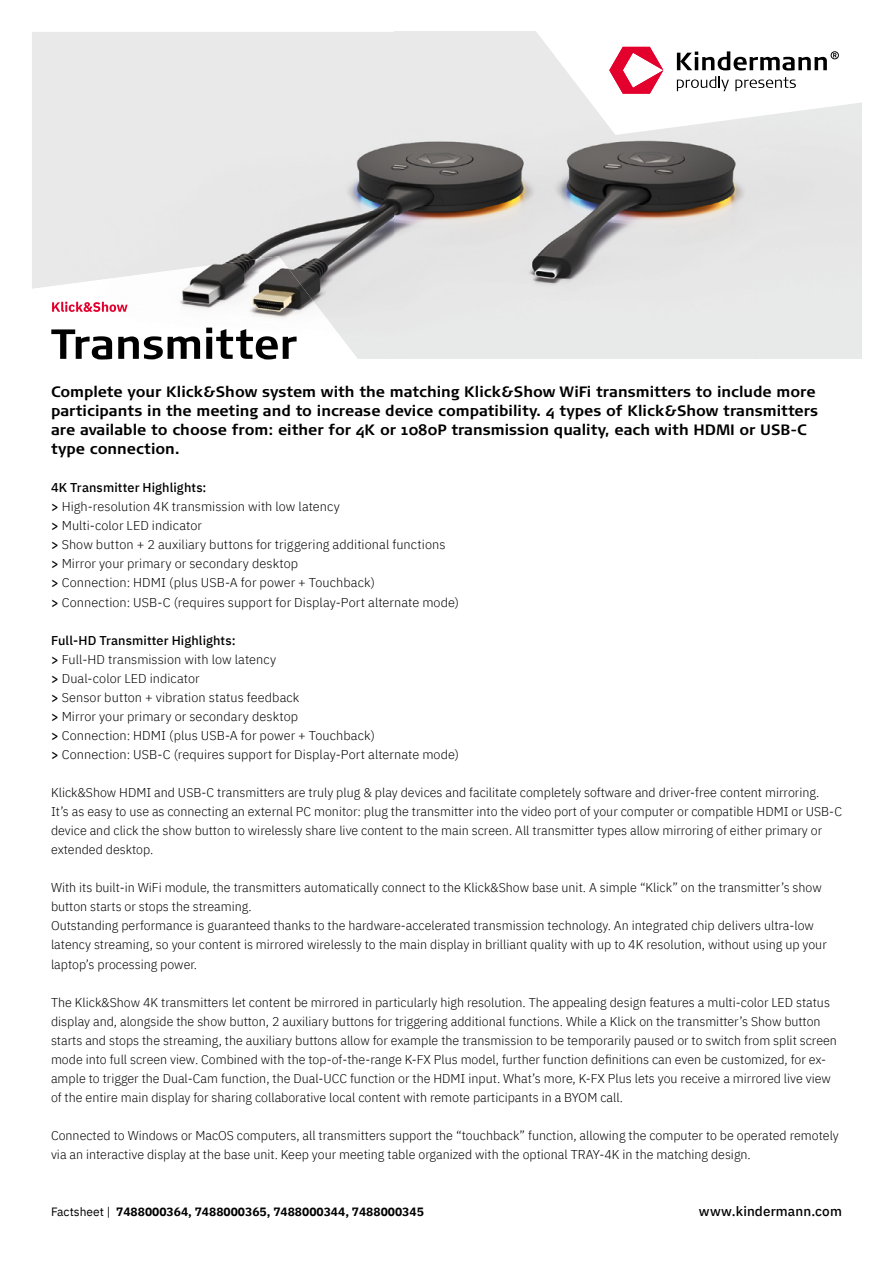
<style>
.page{position:relative;width:893px;height:1263px;background:#fff}
.page>*{position:absolute;margin:0;border:0;box-sizing:border-box;transform-origin:0 0}
.t1{font:500 15px/19px "Signa";color:#000}
.t2{font:500 13.5px "IBM Plex Sans";letter-spacing:.01em;color:#000}
.t3{font:300 12.75px/19px "IBM Plex Sans";color:#000}
.t4{font:700 12px "IBM Plex Sans";color:#000}
.s1{font-weight:500}
.s2{font-weight:400}
</style>
<div class="page">
<img style="left:32px;top:32px;width:725px;height:280px">
<img style="left:32px;top:256px;width:326px;height:103px">
<img style="left:51px;top:328px;width:246px;height:31px">
<img style="left:52px;top:302px;width:76px;height:10px">
<svg style="left:512px;top:31px;width:350px;height:104px"></svg>
<svg style="left:609px;top:47px;width:54px;height:47px"></svg>
<svg style="left:677px;top:51px;width:162px;height:40px"></svg>
<p class="t1" style="left:51px;top:381px;width:769px">Complete your Klick&amp;Show system with the matching Klick&amp;Show WiFi transmitters to include more participants in the meeting and to increase device compatibility. 4 types of Klick&amp;Show transmitters are available to choose from: either for 4K or 1080P transmission quality, each with HDMI or USB-C type connection.</p>
<p class="t3" style="left:51px;top:477px;width:410px"><span class="s1">4K Transmitter Highlights:<br>&gt;</span> High-resolution 4K transmission with low latency<br><span class="s1">&gt;</span> Multi-color LED indicator<br><span class="s1">&gt;</span> Show button + 2 auxiliary buttons for triggering additional functions<br><span class="s1">&gt;</span> Mirror your primary or secondary desktop<br><span class="s1">&gt;</span> Connection: HDMI (plus USB-A for power + Touchback)<br><span class="s1">&gt;</span> Connection: USB-C (requires support for Display-Port alternate mode)</p>
<p class="t3" style="left:51px;top:629px;width:410px"><span class="s1">Full-HD Transmitter Highlights:<br>&gt;</span> Full-HD transmission with low latency<br><span class="s1">&gt;</span> Dual-color LED indicator<br><span class="s1">&gt;</span> Sensor button + vibration status feedback<br><span class="s1">&gt;</span> Mirror your primary or secondary desktop<br><span class="s1">&gt;</span> Connection: HDMI (plus USB-A for power + Touchback)<br><span class="s1">&gt;</span> Connection: USB-C (requires support for Display-Port alternate mode)</p>
<p class="t3" style="left:51px;top:782px;width:792px">Klick&amp;Show HDMI and USB-C transmitters are truly plug &amp; play devices and facilitate completely software and driver-free content mirroring.<br>It’s as easy to use as connecting an external PC monitor: plug the transmitter into the video port of your computer or compatible HDMI or USB-C device and click the show button to wirelessly share live content to the main screen. All transmitter types allow mirroring of either primary or extended desktop.</p>
<p class="t3" style="left:51px;top:877px;width:777px">With its built-in WiFi module, the transmitters automatically connect to the Klick&amp;Show base unit. A simple “Klick” on the transmitter’s show button starts or stops the streaming.<br>Outstanding performance is guaranteed thanks to the hardware-accelerated transmission technology. An integrated chip delivers ultra-low latency streaming, so your content is mirrored wirelessly to the main display in brilliant quality with up to 4K resolution, without using up your laptop’s processing power.</p>
<p class="t3" style="left:51px;top:991px;width:787px">The Klick&amp;Show 4K transmitters let content be mirrored in particularly high resolution. The appealing design features a multi-color LED status display and, alongside the show button, 2 auxiliary buttons for triggering additional functions. While a Klick on the transmitter’s Show button starts and stops the streaming, the auxiliary buttons allow for example the transmission to be temporarily paused or to switch from split screen mode into full screen view. Combined with the top-of-the-range K-FX Plus model, further function definitions can even be customized, for ex&shy;ample to trigger the Dual-Cam function, the Dual-UCC function or the HDMI input. What’s more, K-FX Plus lets you receive a mirrored live view of the entire main display for sharing collaborative local content with remote participants in a BYOM call.</p>
<p class="t3" style="left:51px;top:1125px;width:789px">Connected to Windows or MacOS computers, all transmitters support the “touchback” function, allowing the computer to be operated remotely via an interactive display at the base unit. Keep your meeting table organized with the optional TRAY-4K in the matching design.</p>
<p class="t4" style="left:51px;top:1202px;width:374px"><span class="s2">Factsheet |</span> 7488000364, 7488000365, 7488000344, 7488000345</p>
<p class="t2" style="left:699px;top:1201px;width:145px">www.kindermann.com</p>
</div>
